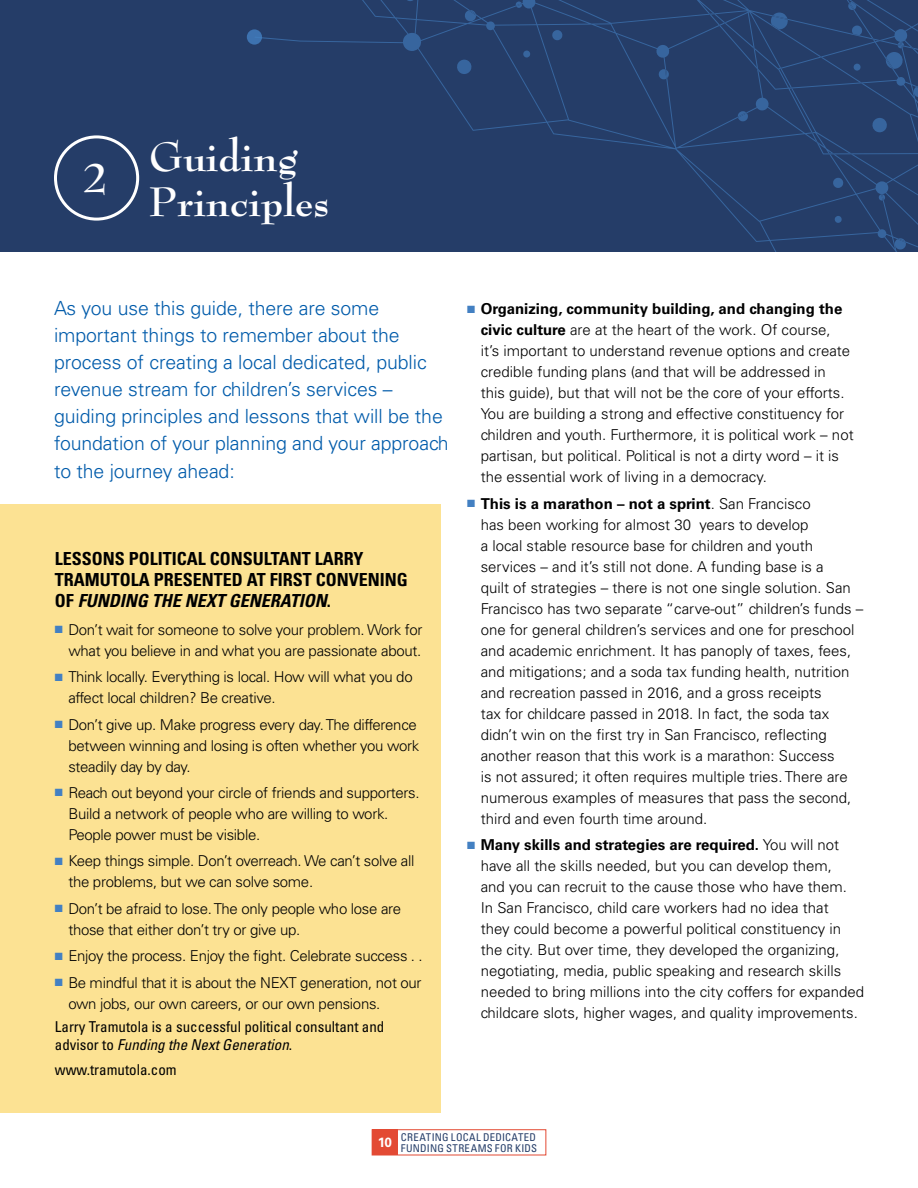
<style>
.page{position:relative;width:918px;height:1188px;background:#fff}
.page>*{position:absolute;margin:0;border:0;box-sizing:border-box;transform-origin:0 0}
.t1{font:700 45px/45px "Bernhard Modern";color:#fff}
.t2{font:300 19.5px/27px "Univers";letter-spacing:-.005em;color:#005baa}
.t3{font:700 condensed 18px/21px "Univers LT Std";color:#000}
.t4{font:300 15px/21px "Univers";color:#000}
.t5{font:300 15px/21px "Univers";letter-spacing:-.02em;color:#000}
.t6{font:condensed 15px/18px "Univers LT Std";color:#000}
.t7{font:700 13.35px "Univers LT Std";color:#fff}
.t8{font:condensed 10.65px/10.6px "Univers LT Std";letter-spacing:.03em;color:#253d68}
.s1{font-style:italic}
.s2{color:#4380c2}
.s3{font-weight:700}
</style>
<div class="page">
<div style="left:0;top:504px;width:441px;height:608px;background:#fce293"></div>
<div style="left:0;top:0;width:918px;height:252px;background:#253d68"></div>
<svg style="left:373px;top:0;width:545px;height:252px"></svg>
<svg style="left:456px;top:60px;width:16px;height:14px"></svg>
<svg style="left:895px;top:238px;width:11px;height:12px"></svg>
<svg style="left:464px;top:10px;width:12px;height:11px"></svg>
<svg style="left:404px;top:0;width:13px;height:1px"></svg>
<svg style="left:552px;top:30px;width:11px;height:10px"></svg>
<svg style="left:523px;top:51px;width:8px;height:7px"></svg>
<svg style="left:658px;top:69px;width:12px;height:10px"></svg>
<svg style="left:738px;top:0;width:180px;height:223px"></svg>
<svg style="left:516px;top:2px;width:6px;height:6px"></svg>
<svg style="left:247px;top:29px;width:15px;height:16px"></svg>
<div style="left:54px;top:135px;width:85px;height:86px;border:3px solid #fff;border-radius:50%"></div>
<div style="left:372px;top:1130px;width:25px;height:25px;background:#e34a34"></div>
<div style="left:372px;top:1130px;width:174px;height:25px;border:1px solid #e34a34"></div>
<h1 class="t1" style="left:82px;top:156px;width:27px">2</h1>
<h1 class="t1" style="left:149px;top:135px;width:181px">Guiding<br>Principles</h1>
<p class="t2" style="left:54px;top:295px;width:396px">As you use this guide, there are some important things to remember about the process of creating a local dedicated, public revenue stream for children’s services – guiding principles and lessons that will be the foundation of your planning and your approach to the journey ahead:</p>
<p class="t3" style="left:55px;top:548px;width:354px">LESSONS POLITICAL CONSULTANT LARRY<br>TRAMUTOLA PRESENTED AT FIRST CONVENING<br>OF <span class="s1">FUNDING THE NEXT GENERATION</span>.</p>
<p class="t5" style="left:55px;top:619px;width:369px;text-align:right"><span class="s2">■</span> Don’t wait for someone to solve your problem. Work for what you believe in and what you are passionate about.</p>
<p class="t5" style="left:68px;top:666px;width:346px;text-indent:-13px"><span class="s2">■</span> Think locally. Everything is local. How will what you do affect local children? Be creative.</p>
<p class="t5" style="left:68px;top:714px;width:352px;text-indent:-13px"><span class="s2">■</span> Don’t give up. Make progress every day. The difference between winning and losing is often whether you work steadily day by day.</p>
<p class="t5" style="left:68px;top:782px;width:353px;text-indent:-13px"><span class="s2">■</span> Reach out beyond your circle of friends and supporters.<br>Build a network of people who are willing to work.<br>People power must be visible.</p>
<p class="t5" style="left:68px;top:851px;width:348px;text-indent:-13px"><span class="s2">■</span> Keep things simple. Don’t overreach. We can’t solve all the problems, but we can solve some.</p>
<p class="t5" style="left:68px;top:898px;width:334px;text-indent:-13px"><span class="s2">■</span> Don’t be afraid to lose. The only people who lose are those that either don’t try or give up.</p>
<p class="t5" style="left:55px;top:945px;width:357px"><span class="s2">■</span> Enjoy the process. Enjoy the fight. Celebrate success..</p>
<p class="t5" style="left:68px;top:972px;width:355px;text-indent:-13px"><span class="s2">■</span> Be mindful that it is about the NEXT generation, not our own jobs, our own careers, or our own pensions.</p>
<p class="t6" style="left:55px;top:1017px;width:331px">Larry Tramutola is a successful political consultant and advisor to <span class="s1">Funding the Next Generation</span>.</p>
<p class="t6" style="left:55px;top:1060px;width:123px">www.tramutola.com</p>
<p class="t4" style="left:481px;top:298px;width:374px;text-indent:-13px"><span class="s2">■</span> <span class="s3">Organizing, community building, and changing the civic culture</span> are at the heart of the work. Of course,<br>it’s important to understand revenue options and create credible funding plans (and that will be addressed in this guide), but that will not be the core of your efforts.<br>You are building a strong and effective constituency for children and youth. Furthermore, it is political work – not partisan, but political. Political is not a dirty word – it is the essential work of living in a democracy.</p>
<p class="t4" style="left:481px;top:493px;width:384px;text-indent:-13px"><span class="s2">■</span> <span class="s3">This is a marathon – not a sprint</span>. San Francisco<br>has been working for almost 30 years to develop<br>a local stable resource base for children and youth services – and it’s still not done. A funding base is a<br>quilt of strategies – there is not one single solution. San Francisco has two separate “carve-out” children’s funds – one for general children’s services and one for preschool and academic enrichment. It has panoply of taxes, fees, and mitigations; and a soda tax funding health, nutrition and recreation passed in 2016, and a gross receipts<br>tax for childcare passed in 2018. In fact, the soda tax didn’t win on the first try in San Francisco, reflecting another reason that this work is a marathon: Success<br>is not assured; it often requires multiple tries. There are numerous examples of measures that pass the second, third and even fourth time around.</p>
<p class="t4" style="left:481px;top:834px;width:385px;text-indent:-13px"><span class="s2">■</span> <span class="s3">Many skills and strategies are required.</span> You will not have all the skills needed, but you can develop them,<br>and you can recruit to the cause those who have them.<br>In San Francisco, child care workers had no idea that<br>they could become a powerful political constituency in the city. But over time, they developed the organizing, negotiating, media, public speaking and research skills needed to bring millions into the city coffers for expanded childcare slots, higher wages, and quality improvements.</p>
<p class="t7" style="left:378px;top:1135px;width:16px">10</p>
<p class="t8" style="left:401px;top:1132px;width:138px">CREATING LOCAL DEDICATED<br>FUNDING STREAMS FOR KIDS</p>
</div>
